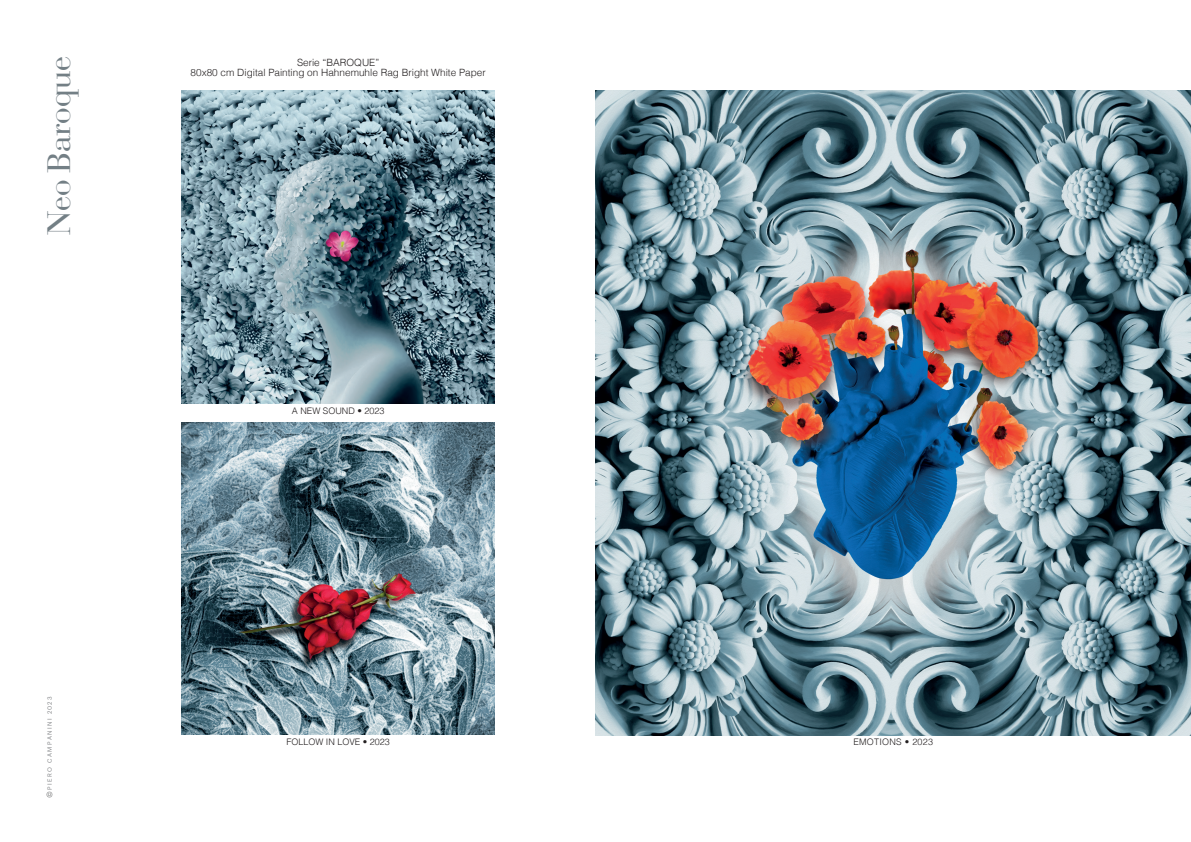
<style>
.page{position:relative;width:1191px;height:842px;background:#fff}
.page>*{position:absolute;margin:0;border:0;box-sizing:border-box;transform-origin:0 0}
.t1{font:34px "Bodoni";color:#737f85}
.t2{font:300 10px/10px "Helvetica";color:#231f20;text-align:center}
.t3{font:300 9px "Helvetica";color:#231f20}
.t4{font:300 9px "Helvetica";letter-spacing:.03em;color:#231f20}
.t5{font:6px "Graphik";letter-spacing:.24em;color:#808285}
</style>
<div class="page">
<svg style="left:46px;top:791px;width:7px;height:6px"></svg>
<img style="left:182px;top:422px;width:312px;height:313px">
<img style="left:182px;top:91px;width:312px;height:312px">
<img style="left:595px;top:91px;width:596px;height:645px">
<h1 class="t1" style="left:39px;top:235px;width:180px;rotate:-90deg">Neo Baroque</h1>
<p class="t2" style="left:190px;top:56px;width:297px">Serie “BAROQUE”<br>80x80 cm Digital Painting on Hahnemuhle Rag Bright White Paper</p>
<p class="t3" style="left:292px;top:403px;width:94px">A NEW SOUND • 2023</p>
<p class="t5" style="left:45px;top:790px;width:95px;rotate:-90deg">PIERO CAMPANINI 2023</p>
<p class="t3" style="left:286px;top:734px;width:105px">FOLLOW IN LOVE • 2023</p>
<p class="t4" style="left:853px;top:734px;width:81px">EMOTIONS • 2023</p>
</div>
